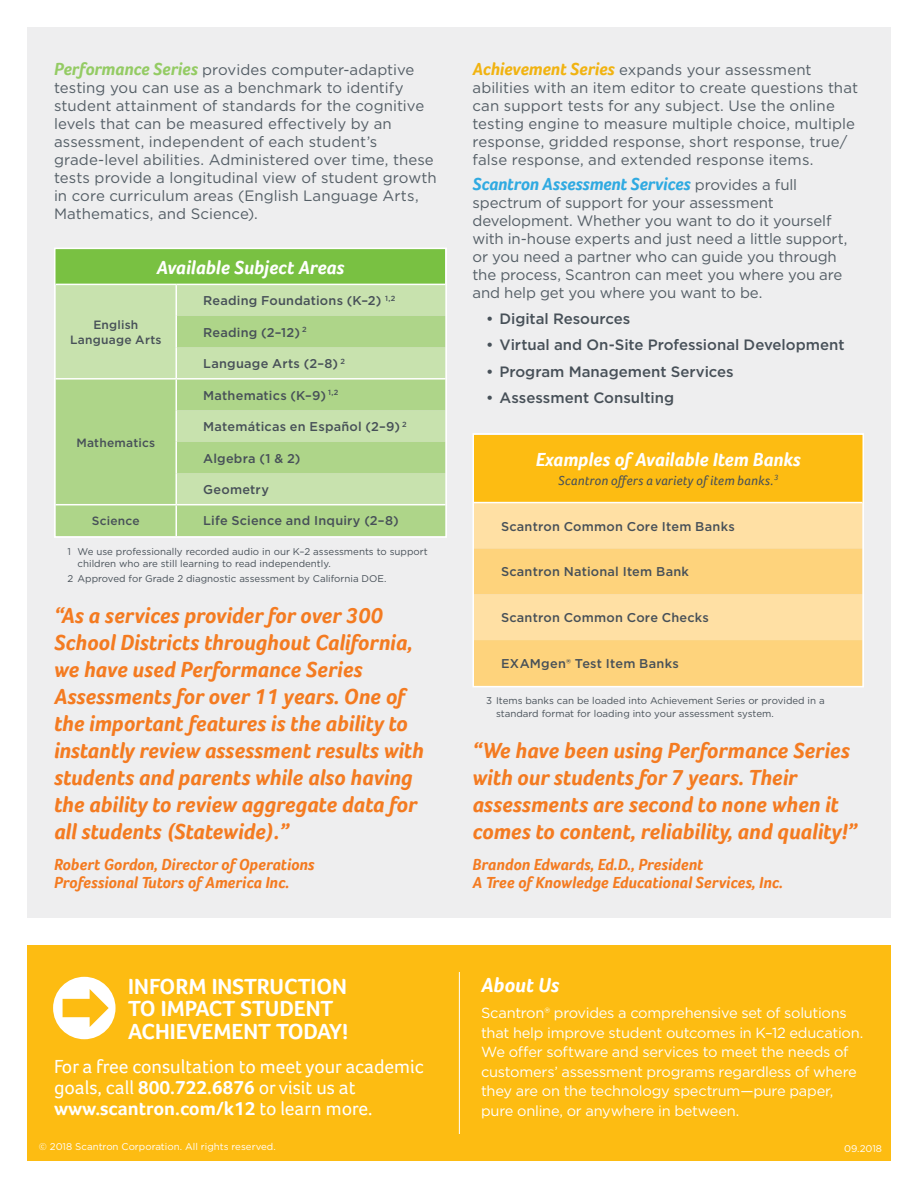
<style>
.page{position:relative;width:918px;height:1188px;background:#fff}
.page>*{position:absolute;margin:0;border:0;box-sizing:border-box;transform-origin:0 0}
.t1{font:italic 700 22.5px/27px "Foco";color:#f47b21}
.CTA_Headline{font:700 22.5px/22.5px "Foco";color:#fff}
.About_Us_Headline{font:italic 700 21px "Foco";color:#fff}
.CTA_Body{font:19.5px/21px "Foco";color:#fff}
.Table_Header{font:italic 700 19.5px "Foco";color:#fff}
.Body{font:italic 700 18px "Foco";letter-spacing:-.015em;color:#30aae1}
.Quote-small{font:italic 700 16.5px/18px "Foco";color:#f47b21}
.Body-2{font:15px/18px "Gotham";color:#545e66}
.t2{font:500 15px "Gotham";color:#475058}
.About_Us_copy{font:14.7px/19.5px "Gotham";letter-spacing:-.015em;color:#fff}
.Table_Body{font:italic 13.5px "Foco";letter-spacing:.015em;color:#475058}
.Table_Body-2{font:500 12.75px "Gotham";letter-spacing:.015em;color:#475058}
.Table_Body-3{font:500 12px/14.4px "Gotham";letter-spacing:.02em;color:#475058;text-align:center}
.Legal{font:9.75px/11.7px "Gotham";color:#475058}
.Legal-2{font:9.75px "Gotham";color:#fff}
.Item_Number___PN{font:9.75px "Gotham";color:#fff}
.s1{font-family:"Foco";font-weight:700;font-style:italic;font-size:18px;color:#94cb64}
.s2{font-family:"Foco";font-weight:700;font-style:italic;font-size:18px;color:#f1b311}
.s3{font-family:"Gotham";font-weight:400;font-style:normal;font-size:15px;color:#545e66}
.s4{font-weight:700}
</style>
<div class="page">
<div style="left:27px;top:27px;width:864px;height:891px;background:#eeeeef"></div>
<div style="left:27px;top:945px;width:864px;height:216px;background:#fdbc12"></div>
<hr style="left:459px;top:972px;width:1px;height:162px;background:#fff">
<svg style="left:53px;top:977px;width:63px;height:62px"></svg>
<div style="left:474px;top:435px;width:388px;height:68px;background:#fdbc12"></div>
<div style="left:475px;top:503px;width:386px;height:45px;background:#ffe0a4"></div>
<svg style="left:475px;top:548px;width:386px;height:136px;background:#fed789"></svg>
<hr style="left:474px;top:502px;width:388px;height:1px;background:#fff">
<div style="left:472px;top:433px;width:392px;height:254px;border:2px solid #fff"></div>
<div style="left:56px;top:249px;width:390px;height:35px;background:#79c142"></div>
<div style="left:57px;top:285px;width:387px;height:31px;background:#c8e2ae"></div>
<svg style="left:57px;top:316px;width:387px;height:219px;background:#b8da97"></svg>
<hr style="left:56px;top:284px;width:120px;height:1px;background:#fff">
<hr style="left:176px;top:284px;width:270px;height:1px;background:#fff">
<hr style="left:56px;top:378px;width:120px;height:2px;background:#fff">
<hr style="left:176px;top:378px;width:270px;height:2px;background:#fff">
<hr style="left:56px;top:504px;width:120px;height:1px;background:#fff">
<hr style="left:176px;top:504px;width:270px;height:1px;background:#fff">
<hr style="left:176px;top:285px;width:1px;height:31px;background:#fff">
<hr style="left:176px;top:316px;width:1px;height:31px;background:#fff">
<hr style="left:176px;top:347px;width:1px;height:31px;background:#fff">
<hr style="left:176px;top:380px;width:1px;height:30px;background:#fff">
<hr style="left:176px;top:410px;width:1px;height:32px;background:#fff">
<hr style="left:176px;top:442px;width:1px;height:31px;background:#fff">
<hr style="left:176px;top:473px;width:1px;height:31px;background:#fff">
<hr style="left:176px;top:505px;width:1px;height:31px;background:#fff">
<div style="left:54px;top:248px;width:393px;height:290px;border:2px solid #fff"></div>
<p class="Body-2" style="left:54px;top:60px;width:384px"><span class="s1">Performance Series</span> provides computer-adaptive testing you can use as a benchmark to identify student attainment of standards for the cognitive levels that can be measured effectively by an assessment, independent of each student’s grade‑level abilities. Administered over time, these tests provide a longitudinal view of student growth in core curriculum areas (English Language Arts, Mathematics, and Science).</p>
<p class="Body-2" style="left:472px;top:60px;width:387px"><span class="s2">Achievement Series</span> expands your assessment abilities with an item editor to create questions that can support tests for any subject. Use the online testing engine to measure multiple choice, multiple response, gridded response, short response, true/ false response, and extended response items.</p>
<p class="Body" style="left:472px;top:173px;width:326px">Scantron Assessment Services <span class="s3">provides a full</span></p>
<p class="Body-2" style="left:472px;top:193px;width:376px">spectrum of support for your assessment development. Whether you want to do it yourself with in-house experts and just need a little support, or you need a partner who can guide you through the process, Scantron can meet you where you are and help get you where you want to be.</p>
<p class="t2" style="left:486px;top:309px;width:146px">• Digital Resources</p>
<p class="t2" style="left:486px;top:335px;width:360px">• Virtual and On-Site Professional Development</p>
<p class="t2" style="left:486px;top:361px;width:249px">• Program Management Services</p>
<p class="t2" style="left:486px;top:388px;width:190px">• Assessment Consulting</p>
<p class="Table_Header" style="left:156px;top:256px;width:190px">Available Subject Areas</p>
<p class="Table_Body-2" style="left:203px;top:292px;width:194px">Reading Foundations (K–2) <sup>1,2</sup></p>
<p class="Table_Body-2" style="left:203px;top:324px;width:105px">Reading (2–12) <sup>2</sup></p>
<p class="Table_Body-2" style="left:203px;top:355px;width:143px">Language Arts (2–8) <sup>2</sup></p>
<p class="Table_Body-3" style="left:70px;top:318px;width:93px">English<br>Language Arts</p>
<p class="Table_Body-2" style="left:203px;top:387px;width:137px">Mathematics (K–9) <sup>1,2</sup></p>
<p class="Table_Body-2" style="left:203px;top:418px;width:205px">Matemáticas en Español (2–9) <sup>2</sup></p>
<p class="Table_Body-2" style="left:203px;top:450px;width:99px">Algebra (1 &amp; 2)</p>
<p class="Table_Body-2" style="left:203px;top:481px;width:67px">Geometry</p>
<p class="Table_Body-3" style="left:76px;top:435px;width:80px">Mathematics</p>
<p class="Table_Header" style="left:536px;top:448px;width:267px">Examples of Available Item Banks</p>
<p class="Table_Body" style="left:558px;top:472px;width:222px">Scantron offers a variety of item banks.<sup>3</sup></p>
<p class="Table_Body-2" style="left:501px;top:518px;width:235px">Scantron Common Core Item Banks</p>
<p class="Table_Body-2" style="left:501px;top:564px;width:189px">Scantron National Item Bank</p>
<p class="Table_Body-2" style="left:501px;top:609px;width:209px">Scantron Common Core Checks</p>
<p class="Table_Body-2" style="left:501px;top:655px;width:179px">EXAMgen® Test Item Banks</p>
<p class="Table_Body-3" style="left:92px;top:514px;width:49px">Science</p>
<p class="Table_Body-2" style="left:203px;top:513px;width:197px">Life Science and Inquiry (2–8)</p>
<p class="Legal" style="left:78px;top:546px;width:352px;text-indent:-10px">1 We use professionally recorded audio in our K–2 assessments to support children who are still learning to read independently.</p>
<p class="Legal" style="left:68px;top:573px;width:320px">2 Approved for Grade 2 diagnostic assessment by California DOE.</p>
<p class="t1" style="left:54px;top:601px;width:371px">“As a services provider for over 300<br>School Districts throughout California, we have used Performance Series Assessments for over 11 years. One of the important features is the ability to instantly review assessment results with students and parents while also having the ability to review aggregate data for all students (Statewide).”</p>
<p class="Quote-small" style="left:54px;top:856px;width:262px">Robert Gordon, Director of Operations<br>Professional Tutors of America Inc.</p>
<p class="Legal" style="left:496px;top:694px;width:330px;line-height:12.6px;text-indent:-10px">3 Items banks can be loaded into Achievement Series or provided in a standard format for loading into your assessment system.</p>
<p class="t1" style="left:472px;top:736px;width:386px">“We have been using Performance Series with our students for 7 years. Their assessments are second to none when it comes to content, reliability, and quality!”</p>
<p class="Quote-small" style="left:472px;top:856px;width:312px">Brandon Edwards, Ed.D., President<br>A Tree of Knowledge Educational Services, Inc.</p>
<p class="About_Us_Headline" style="left:481px;top:972px;width:80px">About Us</p>
<p class="About_Us_copy" style="left:481px;top:1003px;width:384px">Scantron® provides a comprehensive set of solutions that help improve student outcomes in K–12 education.<br>We offer software and services to meet the needs of customers’ assessment programs regardless of where they are on the technology spectrum—pure paper, pure online, or anywhere in between.</p>
<p class="CTA_Headline" style="left:128px;top:974px;width:222px">INFORM INSTRUCTION<br>TO IMPACT STUDENT<br>ACHIEVEMENT TODAY!</p>
<p class="CTA_Body" style="left:54px;top:1056px;width:371px">For a free consultation to meet your academic goals, call <span class="s4">800.722.6876</span> or visit us at <span class="s4">www.scantron.com/k12</span> to learn more.</p>
<p class="Legal-2" style="left:39px;top:1141px;width:238px">© 2018 Scantron Corporation. All rights reserved.</p>
<p class="Item_Number___PN" style="left:844px;top:1142px;width:39px">09.2018</p>
</div>
